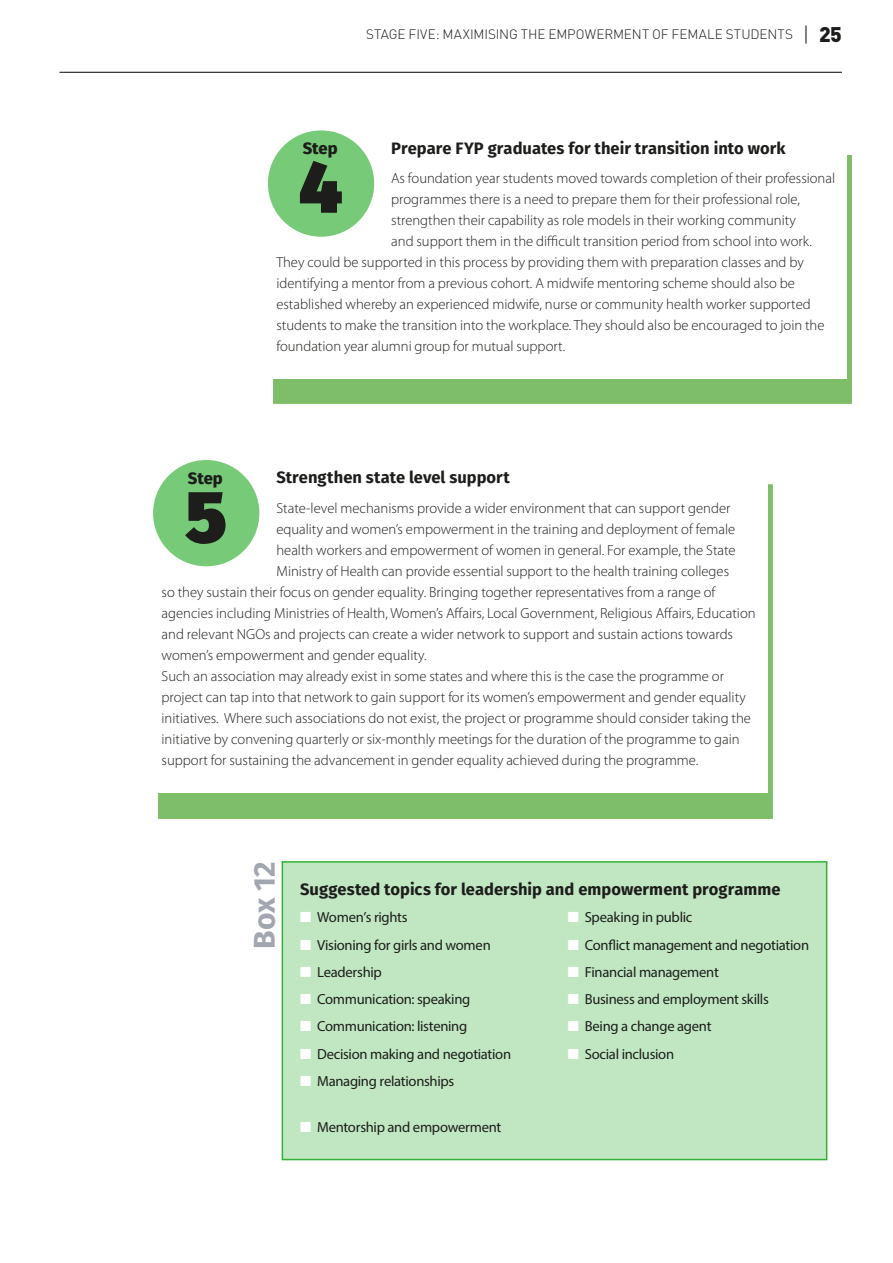
<style>
.page{position:relative;width:893px;height:1263px;background:#fff}
.page>*{position:absolute;margin:0;border:0;box-sizing:border-box;transform-origin:0 0}
.t1{font:900 73.5px "Fira Sans";color:#1d1d1b}
.t2{font:700 30px "Fira Sans";color:#a2a6b0}
.t3{font:900 21px "DIN Pro";color:#1d1d1b}
.t4{font:700 16.5px "Fira Sans";color:#1d1d1b}
.t5{font:800 16.5px "Fira Sans";color:#1d1d1b}
.t6{font:300 14.7px "Myriad Pro";color:#1d1d1b}
.t7{font:14.7px "Myriad Pro";letter-spacing:-.02em;color:#1d1d1b}
.t8{font:300 13.5px "DIN Pro";letter-spacing:-.005em;color:#1d1d1b}
.s1{font-weight:300}
.s2{color:#fff}
</style>
<div class="page">
<hr style="left:60px;top:72px;width:782px;height:1px;background:#1d1d1b">
<div style="left:273px;top:155px;width:578px;height:248px;background:#7fbe69"></div>
<div style="left:268px;top:130px;width:578px;height:248px;background:#fff"></div>
<div style="left:268px;top:130px;width:106px;height:107px;background:#77cb78;border-radius:50%"></div>
<div style="left:158px;top:484px;width:615px;height:334px;background:#7fbe69"></div>
<div style="left:153px;top:459px;width:614px;height:334px;background:#fff"></div>
<div style="left:153px;top:460px;width:106px;height:106px;background:#77cb78;border-radius:50%"></div>
<div style="left:282px;top:862px;width:545px;height:297px;background:#c1e7c2"></div>
<div style="left:282px;top:861px;width:545px;height:299px;border:2px solid #31b133"></div>
<p class="t8" style="left:366px;top:25px;width:9px">STAG</p>
<p class="t8" style="left:398px;top:25px;width:80px">E FIVE: MAXIMISING</p>
<p class="t8" style="left:521px;top:25px;width:47px">THE EMPOW</p>
<p class="t8" style="left:596px;top:25px;width:101px">ERM ENT OF FEMAL</p>
<p class="t8" style="left:715px;top:25px;width:20px">E STU</p>
<p class="t8" style="left:750px;top:25px;width:26px">DENTS</p>
<h3 class="t3" style="left:803px;top:20px;width:41px"><span class="s1">|</span> 25</h3>
<p class="t4" style="left:391px;top:134px;width:396px">Prepare FYP graduates for their transition into work</p>
<p class="t6" style="left:391px;top:169px;width:445px">As foundation year students moved towards completion of their professional</p>
<p class="t6" style="left:391px;top:190px;width:410px">programmes there is a need to prepare them for their professional role,</p>
<p class="t6" style="left:391px;top:211px;width:406px">strengthen their capability as role models in their working community</p>
<p class="t6" style="left:391px;top:232px;width:422px">and support them in the difficult transition period from school into work.</p>
<p class="t6" style="left:276px;top:253px;width:529px">They could be supported in this process by providing them with preparation classes and by</p>
<p class="t6" style="left:276px;top:274px;width:520px">identifying a mentor from a previous cohort. A midwife mentoring scheme should also be</p>
<p class="t6" style="left:276px;top:295px;width:536px">established whereby an experienced midwife, nurse or community health worker supported</p>
<p class="t6" style="left:276px;top:316px;width:550px">students to make the transition into the workplace. They should also be encouraged to join the</p>
<p class="t6" style="left:276px;top:337px;width:290px">foundation year alumni group for mutual support.</p>
<p class="t5" style="left:303px;top:134px;width:36px">Step</p>
<h1 class="t1" style="left:299px;top:119px;width:45px">4</h1>
<p class="t4" style="left:276px;top:463px;width:235px">Strengthen state level support</p>
<p class="t6" style="left:276px;top:499px;width:456px">State-level mechanisms provide a wider environment that can support gender</p>
<p class="t6" style="left:276px;top:520px;width:460px">equality and women’s empowerment in the training and deployment of female</p>
<p class="t6" style="left:276px;top:541px;width:461px">health workers and empowerment of women in general. For example, the State</p>
<p class="t6" style="left:276px;top:562px;width:454px">Ministry of Health can provide essential support to the health training colleges</p>
<p class="t6" style="left:162px;top:583px;width:555px">so they sustain their focus on gender equality. Bringing together representatives from a range of</p>
<p class="t6" style="left:162px;top:604px;width:596px">agencies including Ministries of Health, Women’s Affairs, Local Government, Religious Affairs, Education</p>
<p class="t6" style="left:162px;top:625px;width:573px">and relevant NGOs and projects can create a wider network to support and sustain actions towards</p>
<p class="t6" style="left:162px;top:646px;width:266px">women’s empowerment and gender equality.</p>
<p class="t6" style="left:162px;top:667px;width:564px">Such an association may already exist in some states and where this is the case the programme or</p>
<p class="t6" style="left:162px;top:688px;width:586px">project can tap into that network to gain support for its women’s empowerment and gender equality</p>
<p class="t6" style="left:162px;top:709px;width:591px">initiatives. Where such associations do not exist, the project or programme should consider taking the</p>
<p class="t6" style="left:162px;top:730px;width:580px">initiative by convening quarterly or six-monthly meetings for the duration of the programme to gain</p>
<p class="t6" style="left:162px;top:751px;width:538px">support for sustaining the advancement in gender equality achieved during the programme.</p>
<p class="t5" style="left:188px;top:464px;width:36px">Step</p>
<h1 class="t1" style="left:185px;top:448px;width:43px">5</h1>
<h2 class="t2" style="left:239px;top:949px;width:89px;rotate:-90deg">Box 12</h2>
<p class="t4" style="left:300px;top:875px;width:482px">Suggested topics for leadership and empowerment programme</p>
<p class="t7" style="left:300px;top:908px;width:109px"><span class="s2">■</span> Women’s rights</p>
<p class="t7" style="left:300px;top:935px;width:192px"><span class="s2">■</span> Visioning for girls and women</p>
<p class="t7" style="left:300px;top:963px;width:83px"><span class="s2">■</span> Leadership</p>
<p class="t7" style="left:300px;top:990px;width:172px"><span class="s2">■</span> Communication: speaking</p>
<p class="t7" style="left:300px;top:1017px;width:169px"><span class="s2">■</span> Communication: listening</p>
<p class="t7" style="left:300px;top:1045px;width:213px"><span class="s2">■</span> Decision making and negotiation</p>
<p class="t7" style="left:300px;top:1072px;width:156px"><span class="s2">■</span> Managing relationships</p>
<p class="t7" style="left:300px;top:1118px;width:203px"><span class="s2">■</span> Mentorship and empowerment</p>
<p class="t7" style="left:568px;top:908px;width:126px"><span class="s2">■</span> Speaking in public</p>
<p class="t7" style="left:568px;top:936px;width:243px"><span class="s2">■</span> Conflict management and negotiation</p>
<p class="t7" style="left:568px;top:963px;width:153px"><span class="s2">■</span> Financial management</p>
<p class="t7" style="left:568px;top:990px;width:203px"><span class="s2">■</span> Business and employment skills</p>
<p class="t7" style="left:568px;top:1017px;width:145px"><span class="s2">■</span> Being a change agent</p>
<p class="t7" style="left:568px;top:1045px;width:108px"><span class="s2">■</span> Social inclusion</p>
</div>
